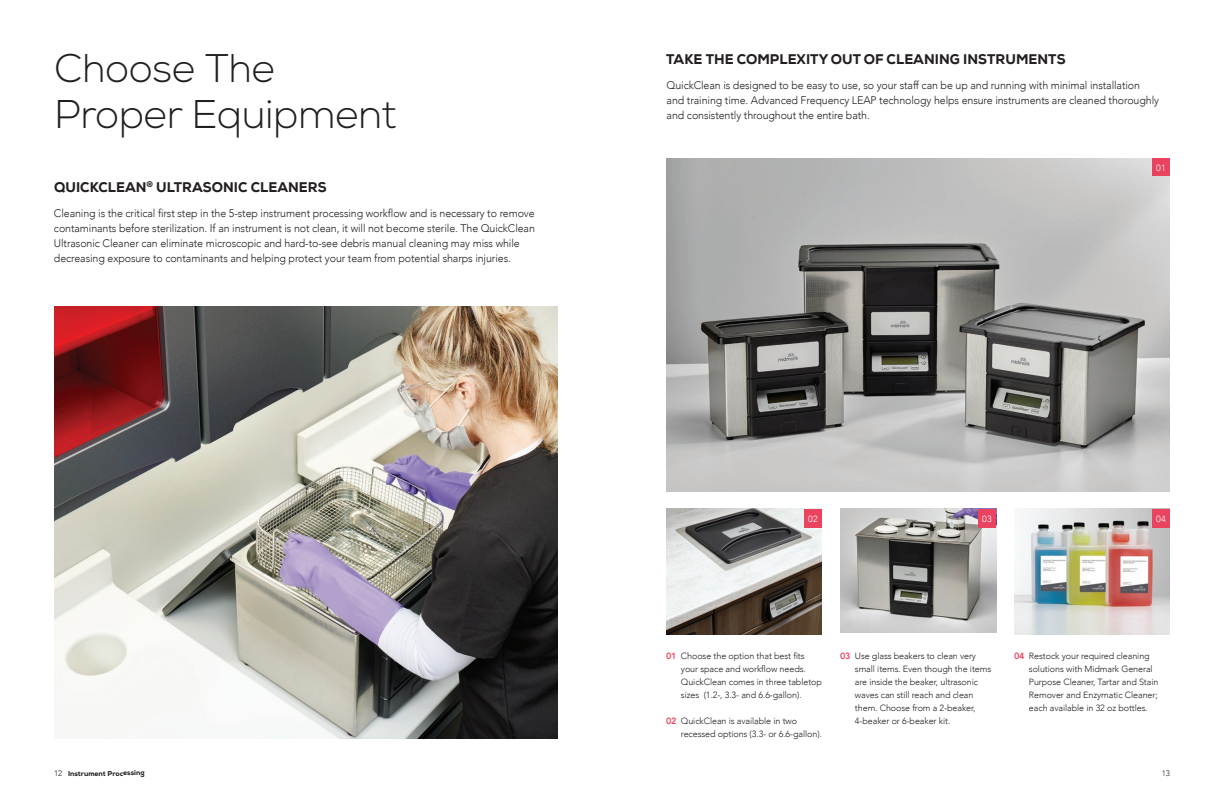
<style>
.page{position:relative;width:1224px;height:792px;background:#fff}
.page>*{position:absolute;margin:0;border:0;box-sizing:border-box;transform-origin:0 0}
.t1{font:300 40px/46px "Nexa";letter-spacing:-.01em;color:#231f20}
.Body_Style_3{font:800 14px "Nexa";letter-spacing:.005em;color:#231f20}
.Body_Style_3-2{font:300 11px/15px "Avenir";letter-spacing:-.01em;color:#231f20}
.Body_Style_2{font:300 9px/13px "Avenir";letter-spacing:-.01em;color:#231f20}
.Numbers_and_Stats_Style_2{font:300 9px "Avenir";color:#fff}
.t2{font:300 8px "Avenir";color:#231f20}
.t3{font:800 7px "Nexa";letter-spacing:-.005em;color:#231f20}
.s1{font-family:"Avenir";font-weight:300;font-size:8px}
.s2{font-weight:800;color:#ea4360}
</style>
<div class="page">
<img style="left:54px;top:306px;width:504px;height:432px">
<img style="left:666px;top:509px;width:156px;height:126px">
<img style="left:666px;top:158px;width:504px;height:333px">
<div style="left:1152px;top:158px;width:18px;height:18px;background:#ea4360"></div>
<img style="left:840px;top:509px;width:156px;height:124px">
<img style="left:1014px;top:509px;width:156px;height:126px">
<div style="left:1152px;top:509px;width:18px;height:18px;background:#ea4360"></div>
<div style="left:978px;top:509px;width:18px;height:18px;background:#ea4360"></div>
<div style="left:804px;top:509px;width:18px;height:18px;background:#ea4360"></div>
<p class="t1" style="left:54px;top:46px;width:344px">Choose The<br>Proper Equipment</p>
<p class="Body_Style_3" style="left:54px;top:178px;width:274px">QUICKCLEAN<sup>®</sup> ULTRASONIC CLEANERS</p>
<p class="Body_Style_3-2" style="left:54px;top:206px;width:483px">Cleaning is the critical first step in the 5-step instrument processing workflow and is necessary to remove contaminants before sterilization. If an instrument is not clean, it will not become sterile. The QuickClean Ultrasonic Cleaner can eliminate microscopic and hard-to-see debris manual cleaning may miss while decreasing exposure to contaminants and helping protect your team from potential sharps injuries.</p>
<p class="t3" style="left:54px;top:769px;width:92px"><span class="s1">12</span> Instrument Processing</p>
<p class="Body_Style_3" style="left:666px;top:50px;width:401px">TAKE THE COMPLEXITY OUT OF CLEANING INSTRUMENTS</p>
<p class="Body_Style_3-2" style="left:667px;top:78px;width:494px">QuickClean is designed to be easy to use, so your staff can be up and running with minimal installation and training time. Advanced Frequency LEAP technology helps ensure instruments are cleaned thoroughly and consistently throughout the entire bath.</p>
<p class="Numbers_and_Stats_Style_2" style="left:1156px;top:163px;width:11px">01</p>
<p class="Numbers_and_Stats_Style_2" style="left:808px;top:513px;width:11px">02</p>
<p class="Numbers_and_Stats_Style_2" style="left:982px;top:513px;width:11px">03</p>
<p class="Numbers_and_Stats_Style_2" style="left:1156px;top:513px;width:11px">04</p>
<p class="Body_Style_2" style="left:681px;top:650px;width:143px;text-indent:-15px"><span class="s2">01</span> Choose the option that best fits your space and workflow needs.<br>QuickClean comes in three tabletop sizes (1.2-, 3.3- and 6.6-gallon).</p>
<p class="Body_Style_2" style="left:681px;top:715px;width:143px;text-indent:-15px"><span class="s2">02</span> QuickClean is available in two recessed options (3.3- or 6.6-gallon).</p>
<p class="Body_Style_2" style="left:855px;top:650px;width:138px;text-indent:-15px"><span class="s2">03</span> Use glass beakers to clean very small items. Even though the items are inside the beaker, ultrasonic waves can still reach and clean them. Choose from a 2-beaker,<br>4-beaker or 6-beaker kit.</p>
<p class="Body_Style_2" style="left:1029px;top:650px;width:131px;text-indent:-15px"><span class="s2">04</span> Restock your required cleaning solutions with Midmark General<br>Purpose Cleaner, Tartar and Stain<br>Remover and Enzymatic Cleaner; each available in 32 oz bottles.</p>
<p class="t2" style="left:1162px;top:768px;width:10px">13</p>
</div>
